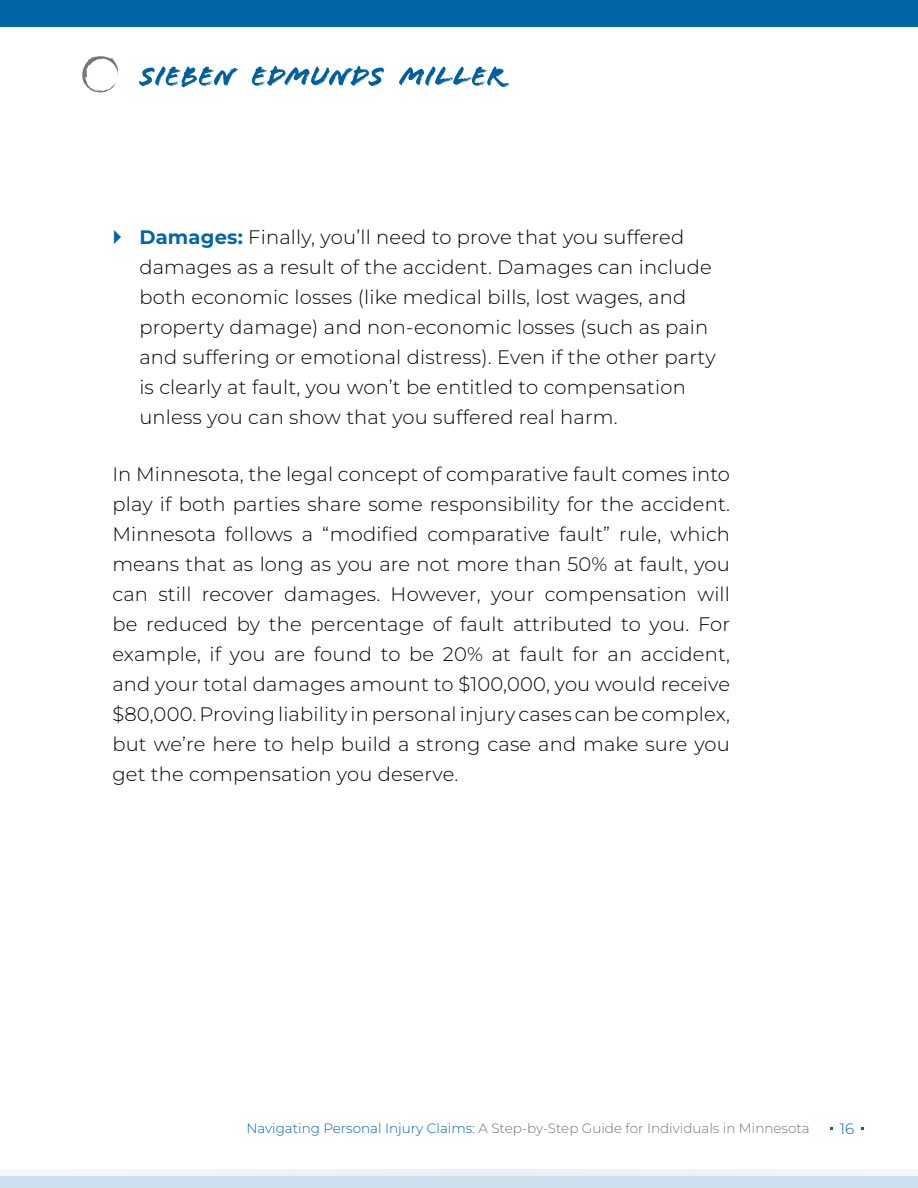
<style>
.page{position:relative;width:918px;height:1188px;background:#fff}
.page>*{position:absolute;margin:0;border:0;box-sizing:border-box;transform-origin:0 0}
.main_new{font:300 19.5px/30px "Montserrat";letter-spacing:.01em;color:#000}
.t1{font:300 15px "Montserrat";color:#0066a6}
.t2{font:300 13.5px "Montserrat";color:#737373}
.s1{font-weight:700;color:#0066a6}
.s2{color:#0066a6}
</style>
<div class="page">
<div style="left:0;top:1169px;width:918px;height:19px;background:#edf4f8"></div>
<svg style="left:82px;top:56px;width:36px;height:36px"></svg>
<svg style="left:139px;top:67px;width:99px;height:20px"></svg>
<svg style="left:252px;top:66px;width:132px;height:20px"></svg>
<svg style="left:399px;top:67px;width:110px;height:20px"></svg>
<div style="left:0;top:1176px;width:918px;height:12px;background:#cce0ed"></div>
<div style="left:0;top:0;width:918px;height:27px;background:#0066a6"></div>
<p class="main_new" style="left:139px;top:221px;width:578px"><span class="s1">Damages:</span> Finally, you’ll need to prove that you suffered damages as a result of the accident. Damages can include both economic losses (like medical bills, lost wages, and property damage) and non-economic losses (such as pain and suffering or emotional distress). Even if the other party is clearly at fault, you won’t be entitled to compensation unless you can show that you suffered real harm.</p>
<p class="main_new" style="left:112px;top:458px;width:619px;text-align:justify">In Minnesota, the legal concept of comparative fault comes into play if both parties share some responsibility for the accident.<br>Minnesota follows a “modified comparative fault” rule, which means that as long as you are not more than 50% at fault, you can still recover damages. However, your compensation will be reduced by the percentage of fault attributed to you. For example, if you are found to be 20% at fault for an accident, and your total damages amount to $100,000, you would receive $80,000. Proving liability in personal injury cases can be complex, but we’re here to help build a strong case and make sure you get the compensation you deserve.</p>
<p class="t2" style="left:246px;top:1119px;width:565px"><span class="s2">Navigating Personal Injury Claims:</span> A Step-by-Step Guide for Individuals in Minnesota</p>
<p class="t1" style="left:840px;top:1118px;width:16px">16</p>
</div>
